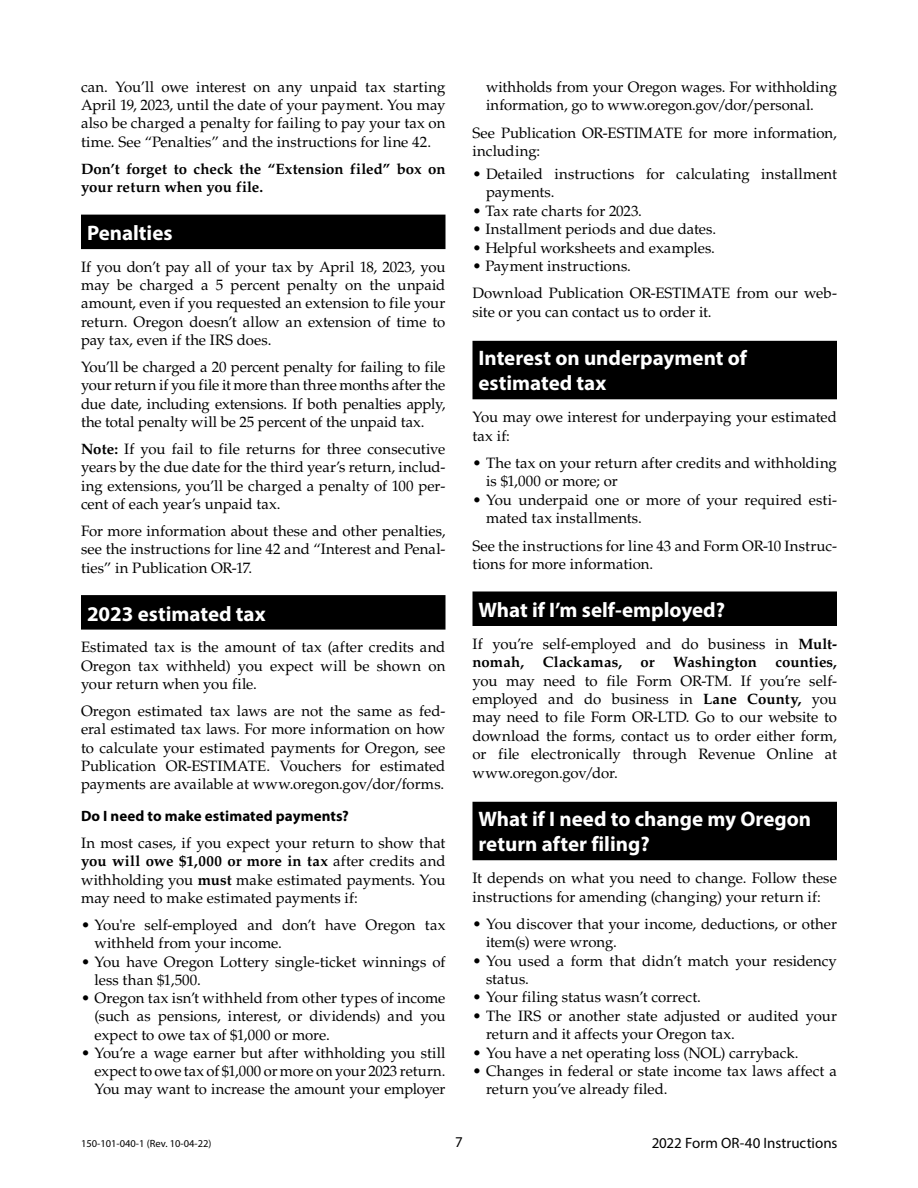
<style>
.page{position:relative;width:918px;height:1188px;background:#fff}
.page>*{position:absolute;margin:0;border:0;box-sizing:border-box;transform-origin:0 0}
.t1{font:700 21px/25.7px "Myriad Pro";color:#fff}
.t2{font:15px/18.3px "Palatino LT Std";letter-spacing:.005em;color:#000}
.t3{font:700 15px/18.3px "Palatino LT Std";letter-spacing:.005em;color:#000}
.t4{font:700 15px "Myriad Pro";letter-spacing:.005em;color:#000}
.t5{font:15px "Myriad Pro";color:#000}
.t6{font:10.5px "Myriad Pro";color:#000}
.s1{font-weight:700}
.s2{font-weight:400}
</style>
<div class="page">
<div style="left:81px;top:215px;width:365px;height:34px;background:#000"></div>
<div style="left:81px;top:595px;width:365px;height:35px;background:#000"></div>
<div style="left:472px;top:341px;width:365px;height:58px;background:#000"></div>
<div style="left:472px;top:591px;width:365px;height:35px;background:#000"></div>
<div style="left:472px;top:802px;width:365px;height:58px;background:#000"></div>
<p class="t2" style="left:81px;top:78px;width:366px;text-align:justify">can. You’ll owe interest on any unpaid tax starting April 19, 2023, until the date of your payment. You may also be charged a penalty for failing to pay your tax on time. See “Penalties” and the instructions for line 42.</p>
<p class="t3" style="left:81px;top:160px;width:366px">Don’t forget to check the “Extension filed” box on your return when you file.</p>
<h1 class="t1" style="left:87px;top:220px;width:87px">Penalties</h1>
<p class="t2" style="left:81px;top:258px;width:366px;text-align:justify">If you don’t pay all of your tax by April 18, 2023, you may be charged a 5 percent penalty on the unpaid amount, even if you requested an extension to file your return. Oregon doesn’t allow an extension of time to pay tax, even if the IRS does.</p>
<p class="t2" style="left:81px;top:358px;width:366px;text-align:justify">You’ll be charged a 20 percent penalty for failing to file your return if you file it more than three months after the due date, including extensions. If both penalties apply, the total penalty will be 25 percent of the unpaid tax.</p>
<p class="t2" style="left:81px;top:440px;width:366px;text-align:justify"><span class="s1">Note:</span> If you fail to file returns for three consecutive years by the due date for the third year’s return, includ&shy;ing extensions, you’ll be charged a penalty of 100 per&shy;cent of each year’s unpaid tax.</p>
<p class="t2" style="left:81px;top:522px;width:366px;text-align:justify">For more information about these and other penalties, see the instructions for line 42 and “Interest and Penal&shy;ties” in Publication OR-17.</p>
<h1 class="t1" style="left:87px;top:600px;width:180px">2023 estimated tax</h1>
<p class="t2" style="left:81px;top:638px;width:366px;text-align:justify">Estimated tax is the amount of tax (after credits and Oregon tax withheld) you expect will be shown on your return when you file.</p>
<p class="t2" style="left:81px;top:702px;width:366px;text-align:justify">Oregon estimated tax laws are not the same as fed&shy;eral estimated tax laws. For more information on how to calculate your estimated payments for Oregon, see Publication OR-ESTIMATE. Vouchers for estimated payments are available at www.oregon.gov/dor/forms.</p>
<p class="t4" style="left:81px;top:806px;width:269px">Do I need to make estimated payments?</p>
<p class="t2" style="left:81px;top:834px;width:366px;text-align:justify">In most cases, if you expect your return to show that <span class="s1">you will owe $1,000 or more in tax</span> after credits and withholding you <span class="s1">must</span> make estimated payments. You may need to make estimated payments if:</p>
<p class="t2" style="left:94px;top:916px;width:352px;text-indent:-14px">• You're self-employed and don’t have Oregon tax withheld from your income.</p>
<p class="t2" style="left:94px;top:953px;width:352px;text-indent:-14px">• You have Oregon Lottery single-ticket winnings of less than $1,500.</p>
<p class="t2" style="left:94px;top:989px;width:352px;text-align:justify;text-indent:-14px">• Oregon tax isn’t withheld from other types of income (such as pensions, interest, or dividends) and you expect to owe tax of $1,000 or more.</p>
<p class="t2" style="left:94px;top:1044px;width:353px;text-align:justify;text-indent:-14px">• You’re a wage earner but after withholding you still expect to owe tax of $1,000 or more on your 2023 return.<br>You may want to increase the amount your employer</p>
<p class="t2" style="left:486px;top:78px;width:352px">withholds from your Oregon wages. For withholding information, go to www.oregon.gov/dor/personal.</p>
<p class="t2" style="left:472px;top:124px;width:366px">See Publication OR-ESTIMATE for more information, including:</p>
<p class="t2" style="left:486px;top:165px;width:352px;text-indent:-14px">• Detailed instructions for calculating installment payments.</p>
<p class="t2" style="left:472px;top:202px;width:171px">• Tax rate charts for 2023.</p>
<p class="t2" style="left:472px;top:220px;width:245px">• Installment periods and due dates.</p>
<p class="t2" style="left:472px;top:239px;width:244px">• Helpful worksheets and examples.</p>
<p class="t2" style="left:472px;top:252px;width:366px;line-height:27.5px">• Payment instructions.<br>Download Publication OR-ESTIMATE from our web-</p>
<p class="t2" style="left:472px;top:303px;width:241px">site or you can contact us to order it.</p>
<h1 class="t1" style="left:478px;top:344px;width:270px">Interest on underpayment of estimated tax</h1>
<p class="t2" style="left:472px;top:408px;width:366px">You may owe interest for underpaying your estimated tax if:</p>
<p class="t2" style="left:486px;top:454px;width:353px;text-indent:-14px">• The tax on your return after credits and withholding is $1,000 or more; or</p>
<p class="t2" style="left:486px;top:491px;width:352px;text-indent:-14px">• You underpaid one or more of your required esti&shy;mated tax installments.</p>
<p class="t2" style="left:472px;top:536px;width:366px">See the instructions for line 43 and Form OR-10 Instruc&shy;tions for more information.</p>
<h1 class="t1" style="left:478px;top:596px;width:248px">What if I’m self-employed?</h1>
<p class="t3" style="left:472px;top:635px;width:366px"><span class="s2">If you’re self-employed and do business in</span> Mult&shy;nomah, Clackamas, or Washington counties,</p>
<p class="t2" style="left:472px;top:672px;width:366px;text-align:justify">you may need to file Form OR-TM. If you’re self&shy;employed and do business in <span class="s1">Lane County,</span> you may need to file Form OR‑LTD. Go to our website to download the forms, contact us to order either form, or file electronically through Revenue Online at www.oregon.gov/dor.</p>
<h1 class="t1" style="left:478px;top:805px;width:334px">What if I need to change my Oregon return after filing?</h1>
<p class="t2" style="left:472px;top:869px;width:366px">It depends on what you need to change. Follow these instructions for amending (changing) your return if:</p>
<p class="t2" style="left:486px;top:915px;width:352px;text-indent:-14px">• You discover that your income, deductions, or other item(s) were wrong.</p>
<p class="t2" style="left:486px;top:952px;width:352px;text-indent:-14px">• You used a form that didn’t match your residency status.</p>
<p class="t2" style="left:472px;top:989px;width:230px">• Your filing status wasn’t correct.</p>
<p class="t2" style="left:486px;top:1007px;width:352px;text-indent:-14px">• The IRS or another state adjusted or audited your return and it affects your Oregon tax.</p>
<p class="t2" style="left:472px;top:1044px;width:328px">• You have a net operating loss (NOL) carryback.</p>
<p class="t2" style="left:486px;top:1062px;width:353px;text-indent:-14px">• Changes in federal or state income tax laws affect a return you’ve already filed.</p>
<p class="t6" style="left:81px;top:1137px;width:132px">150-101-040-1 (Rev. 10-04-22)</p>
<p class="t5" style="left:455px;top:1133px;width:9px">7</p>
<p class="t5" style="left:652px;top:1133px;width:187px">2022 Form OR-40 Instructions</p>
</div>
